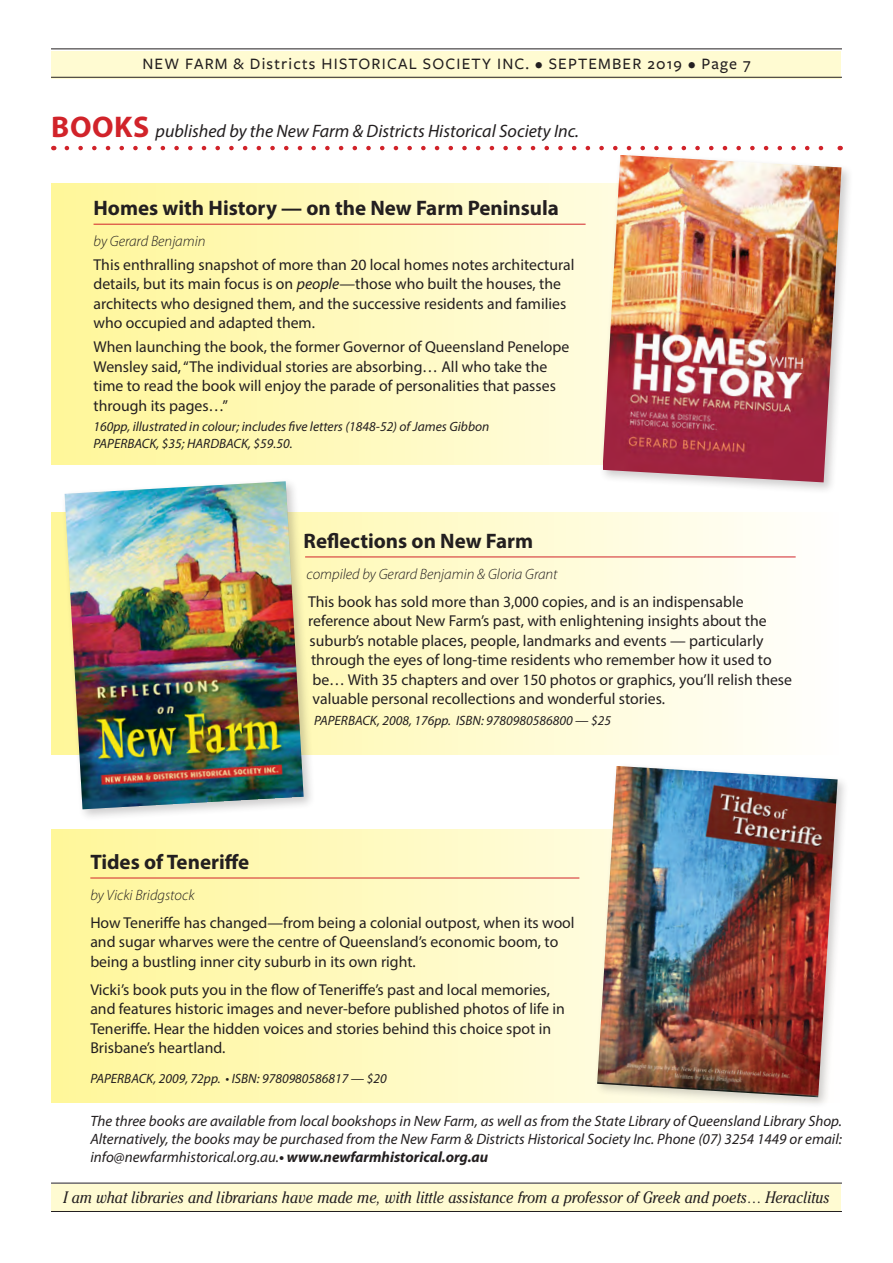
<style>
.page{position:relative;width:893px;height:1263px;background:#fff}
.page>*{position:absolute;margin:0;border:0;box-sizing:border-box;transform-origin:0 0}
.Book_heading{font:700 21px "Myriad Pro";color:#231f20}
.t1{font:italic 18px "Myriad Pro";color:#231f20}
.Quotation-Bottom_Lin{font:italic 16.5px "Cheltenham";color:#231f20;scale:.88 1}
.t2{font:500 16.5px "Freight Sans Pro";letter-spacing:.07em;color:#231f20}
.small_print{font:15.75px/19.5px "Myriad Pro";color:#231f20}
.t3{font:italic 15px/18px "Myriad Pro";color:#231f20;text-align:justify}
.t4{font:italic 300 15px "Myriad Pro";color:#231f20}
.small_print-2{font:italic 13.5px/16.5px "Myriad Pro";color:#231f20}
.s1{font-weight:700;font-style:normal;font-size:30px;color:#d1232a}
.s2{font-style:italic}
.s3{font-size:16.5px}
.s4{font-weight:700}
</style>
<div class="page">
<div style="left:51px;top:51px;width:789px;height:28px;background:#fffbd2"></div>
<hr style="left:51px;top:48px;width:791px;height:1px;background:#231f20">
<hr style="left:51px;top:77px;width:791px;height:1px;background:#231f20">
<div style="left:51px;top:1184px;width:789px;height:28px;background:#fffbd2"></div>
<svg style="left:51px;top:512px;width:745px;height:242px;background:#fefad6"></svg>
<svg style="left:51px;top:184px;width:548px;height:281px;background:#fef9ba"></svg>
<svg style="left:51px;top:830px;width:543px;height:272px;background:#fef8b9"></svg>
<div style="left:61px;top:478px;width:254px;height:343px;background:#231f20;opacity:.22"></div>
<img style="left:65px;top:481px;width:239px;height:328px">
<div style="left:599px;top:151px;width:254px;height:343px;background:#231f20;opacity:.22"></div>
<img style="left:602px;top:155px;width:239px;height:327px">
<hr style="left:305px;top:557px;width:491px;height:1px;background:#d1232a">
<hr style="left:94px;top:224px;width:492px;height:1px;background:#d1232a">
<hr style="left:90px;top:878px;width:489px;height:1px;background:#d1232a">
<svg style="left:67px;top:146px;width:757px;height:4px"></svg>
<div style="left:594px;top:762px;width:255px;height:347px;background:#231f20;opacity:.22"></div>
<img style="left:597px;top:766px;width:241px;height:331px">
<hr style="left:51px;top:1183px;width:791px;height:1px;background:#231f20">
<hr style="left:51px;top:1211px;width:791px;height:1px;background:#231f20">
<p class="t2" style="left:142px;top:53px;width:610px">NEW FARM &amp; Districts HISTORICAL SOCIETY INC. • SEPTEMBER 2019 • Page 7</p>
<p class="t1" style="left:51px;top:120px;width:529px"><span class="s1">BOOKS</span> published by the New Farm &amp; Districts Historical Society Inc.</p>
<p class="Book_heading" style="left:94px;top:195px;width:467px">Homes with History — on the New Farm Peninsula</p>
<p class="t4" style="left:94px;top:232px;width:114px">by Gerard Benjamin</p>
<p class="small_print" style="left:94px;top:255px;width:482px">This enthralling snapshot of more than 20 local homes notes architectural details, but its main focus is on <span class="s2">people</span>—those who built the houses, the architects who designed them, and the successive residents and families who occupied and adapted them.</p>
<p class="small_print" style="left:94px;top:337px;width:477px">When launching the book, the former Governor of Queensland Penelope Wensley said, “The individual stories are absorbing… All who take the time to read the book will enjoy the parade of personalities that passes through its pages…”</p>
<p class="small_print-2" style="left:94px;top:418px;width:397px">160pp, illustrated in colour; includes five letters (1848-52) of James Gibbon<br>PAPERBACK, $35; HARDBACK, $59.50.</p>
<p class="Book_heading" style="left:304px;top:527px;width:231px">Reflections on New Farm</p>
<p class="t4" style="left:307px;top:565px;width:253px">compiled by Gerard Benjamin &amp; Gloria Grant</p>
<p class="small_print" style="left:308px;top:591px;width:485px">This book has sold more than 3,000 copies, and is an indispensable reference about New Farm’s past, with enlightening insights about the suburb’s notable plac<span class="s3">es,</span> people, landmarks and events — particularly through the eyes of long-time residents who remember how it used to be… With 35 chapters and over 150 photos or graphics, you’ll relish these valuable personal recollections and wonderful stories.</p>
<p class="small_print-2" style="left:314px;top:712px;width:298px">PAPERBACK, 2008, 176pp. ISBN: 9780980586800 — $25</p>
<p class="Book_heading" style="left:90px;top:848px;width:160px">Tides of Teneriffe</p>
<p class="t4" style="left:90px;top:886px;width:106px">by Vicki Bridgstock</p>
<p class="small_print" style="left:90px;top:913px;width:486px">How Teneriffe has changed—from being a colonial outpost, when its wool and sugar wharves were the centre of Queensland’s economic boom, to being a bustling inner city suburb in its own right.</p>
<p class="small_print" style="left:90px;top:980px;width:476px">Vicki’s book puts you in the flow of Teneriffe’s past and local memories, and features historic images and never-before published photos of life in Teneriffe. Hear the hidden voices and stories behind this choice spot in Brisbane’s heartland.</p>
<p class="small_print-2" style="left:90px;top:1070px;width:298px">PAPERBACK, 2009, 72pp. • ISBN: 9780980586817 — $20</p>
<p class="t3" style="left:90px;top:1111px;width:753px">The three books are available from local bookshops in New Farm, as well as from the State Library of Queensland Library Shop.<br>Alternatively, the books may be purchased from the New Farm &amp; Districts Historical Society Inc. Phone (07) 3254 1449 or email: info@newfarmhistorical.org.au.<span class="s4">• www.newfarmhistorical.org.au</span></p>
<p class="Quotation-Bottom_Lin" style="left:64px;top:1188px;width:872px">I am what libraries and librarians have made me, with little assistance from a professor of Greek and poets… Heraclitus</p>
</div>
